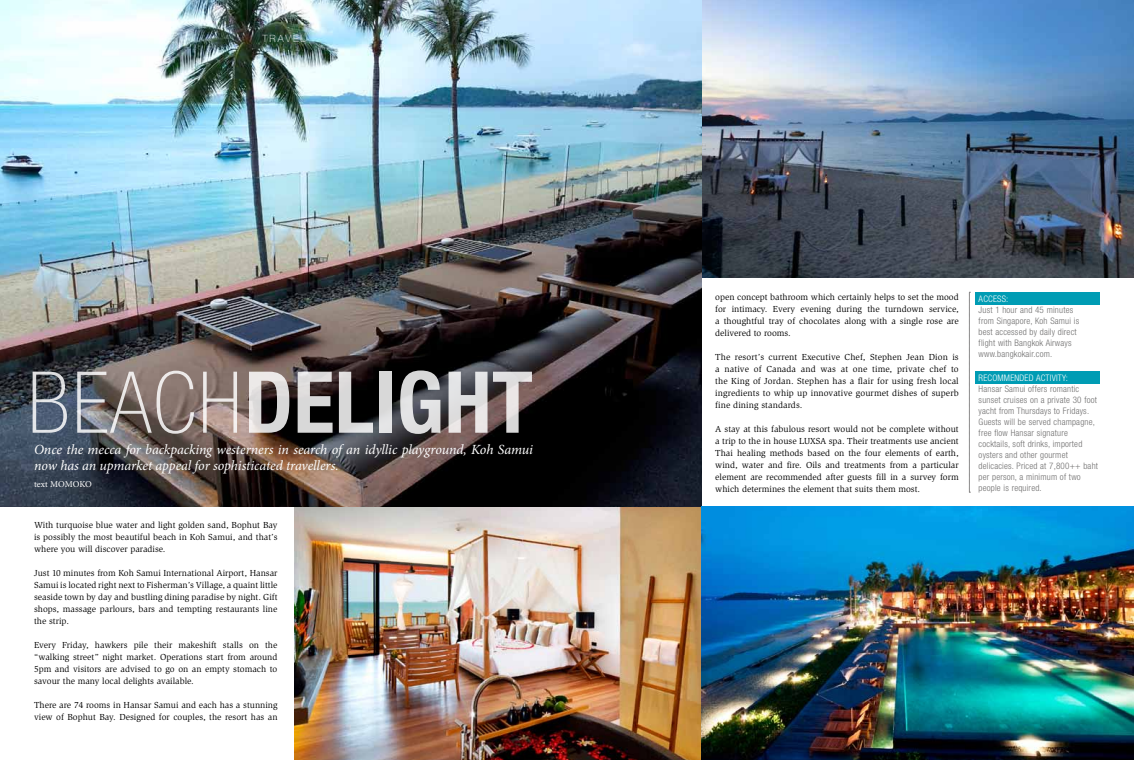
<style>
.page{position:relative;width:1134px;height:760px;background:#fff}
.page>*{position:absolute;margin:0;border:0;box-sizing:border-box;transform-origin:0 0}
.t1{font:700 condensed 85.4px "Helvetica Neue";color:#fff}
.t2{font:italic 14px/16px "Minion Pro";letter-spacing:-.01em;color:#fff}
.t3{font:100 10px "Helvetica Neue";letter-spacing:.2em;color:#fff}
.t4{font:9px/12px "Slimbach";color:#000;text-align:justify}
.t5{font:300 condensed 9px/11px "Helvetica Neue";letter-spacing:.02em;color:#706f6f}
.t6{font:300 condensed 9px "Helvetica Neue";letter-spacing:.02em;color:#fff}
.t7{font:9px "Minion Pro";color:#fff}
.s1{font-weight:100}
</style>
<div class="page">
<img style="left:295px;top:506px;width:839px;height:254px">
<img style="left:701px;top:0;width:433px;height:277px">
<img style="left:0;top:0;width:701px;height:507px">
<svg style="left:969px;top:292px;width:1px;height:201px"></svg>
<div style="left:976px;top:292px;width:124px;height:13px;background:#009cb4"></div>
<div style="left:976px;top:370px;width:124px;height:13px;background:#009cb4"></div>
<p class="t3" style="left:262px;top:33px;width:45px">TRAVEL</p>
<h1 class="t1" style="left:27px;top:350px;width:507px"><span class="s1">BEACH</span>DELIGHT</h1>
<h2 class="t2" style="left:34px;top:441px;width:500px">Once the mecca for backpacking westerners in search of an idyllic playground, Koh Samui now has an upmarket appeal for sophisticated travellers.</h2>
<p class="t7" style="left:34px;top:478px;width:60px">text MOMOKO</p>
<p class="t4" style="left:34px;top:519px;width:245px">With turquoise blue water and light golden sand, Bophut Bay is possibly the most beautiful beach in Koh Samui, and that’s where you will discover paradise.</p>
<p class="t4" style="left:34px;top:567px;width:245px">Just 10 minutes from Koh Samui International Airport, Hansar Samui is located right next to Fisherman’s Village, a quaint little seaside town by day and bustling dining paradise by night. Gift shops, massage parlours, bars and tempting restaurants line the strip.</p>
<p class="t4" style="left:34px;top:639px;width:245px">Every Friday, hawkers pile their makeshift stalls on the “walking street” night market. Operations start from around 5pm and visitors are advised to go on an empty stomach to savour the many local delights available.</p>
<p class="t4" style="left:34px;top:699px;width:245px">There are 74 rooms in Hansar Samui and each has a stunning view of Bophut Bay. Designed for couples, the resort has an</p>
<p class="t4" style="left:715px;top:291px;width:245px">open concept bathroom which certainly helps to set the mood for intimacy. Every evening during the turndown service, a thoughtful tray of chocolates along with a single rose are delivered to rooms.</p>
<p class="t4" style="left:715px;top:351px;width:245px">The resort’s current Executive Chef, Stephen Jean Dion is a native of Canada and was at one time, private chef to the King of Jordan. Stephen has a flair for using fresh local ingredients to whip up innovative gourmet dishes of superb fine dining standards.</p>
<p class="t4" style="left:715px;top:423px;width:245px">A stay at this fabulous resort would not be complete without a trip to the in house LUXSA spa. Their treatments use ancient Thai healing methods based on the four elements of earth, wind, water and fire. Oils and treatments from a particular element are recommended after guests fill in a survey form which determines the element that suits them most.</p>
<p class="t6" style="left:979px;top:294px;width:31px">ACCESS:</p>
<p class="t5" style="left:979px;top:304px;width:102px">Just 1 hour and 45 minutes from Singapore, Koh Samui is best accessed by daily direct flight with Bangkok Airways www.bangkokair.com.</p>
<p class="t6" style="left:979px;top:372px;width:91px">RECOMMENDED ACTIVITY:</p>
<p class="t5" style="left:979px;top:383px;width:121px">Hansar Samui offers romantic sunset cruises on a private 30 foot yacht from Thursdays to Fridays.<br>Guests will be served champagne, free flow Hansar signature cocktails, soft drinks, imported oysters and other gourmet delicacies. Priced at 7,800++ baht per person, a minimum of two people is required.</p>
</div>
